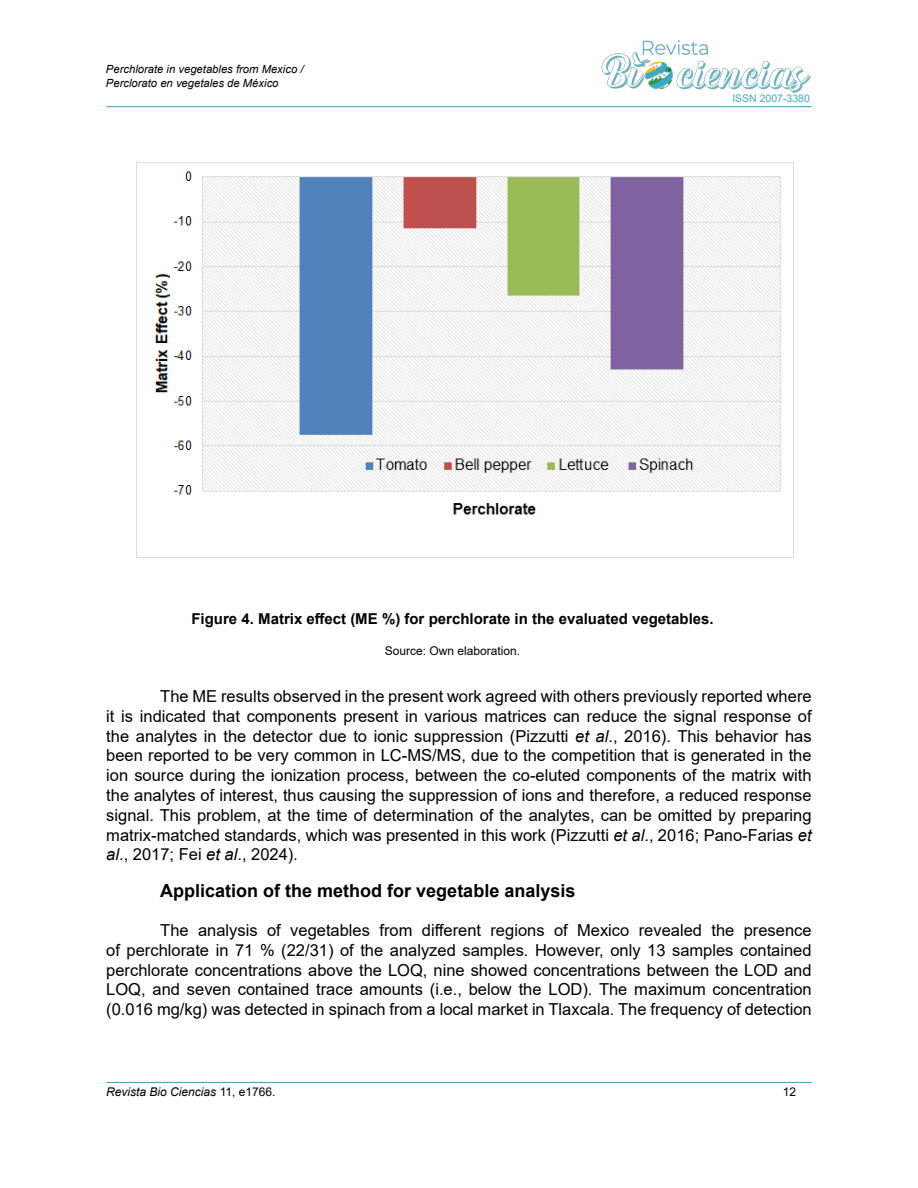
<style>
.page{position:relative;width:918px;height:1188px;background:#fff}
.page>*{position:absolute;margin:0;border:0;box-sizing:border-box;transform-origin:0 0}
.t1{font:700 18px "Arial";color:#000}
.t2{font:16.5px/19.8px "Arial";color:#000;text-align:justify}
.t3{font:700 15px "Arial";color:#000}
.t4{font:italic 12px "Arial";color:#000}
.t5{font:12px "Arial";color:#000}
.t6{font:italic 11.25px/13.5px "Arial";color:#000}
.t7{font:10.5px "Arial";color:#44aac5}
.s1{font-style:italic}
.s2{font-family:"Times New Roman"}
.s3{font-style:normal}
</style>
<div class="page">
<hr style="left:106px;top:106px;width:706px;height:1px;background:#44aac5">
<hr style="left:106px;top:1082px;width:706px;height:1px;background:#44aac5">
<img style="left:601px;top:40px;width:211px;height:68px">
<img style="left:136px;top:163px;width:658px;height:395px">
<p class="t6" style="left:106px;top:62px;width:199px">Perchlorate in vegetables from Mexico /<br>Perclorato en vegetales de México</p>
<p class="t7" style="left:732px;top:91px;width:79px">ISSN 2007-3380</p>
<p class="t3" style="left:191px;top:608px;width:524px">Figure 4. Matrix effect (ME %) for perchlorate in the evaluated vegetables.</p>
<p class="t5" style="left:385px;top:643px;width:137px">Source: Own elaboration.</p>
<p class="t2" style="left:106px;top:686px;width:707px;text-indent:54px">The ME results observed in the present work agreed with others previously reported where it is indicated that components present in various matrices can reduce the signal response of the analytes in the detector due to ionic suppression (Pizzutti <span class="s1">et al</span>., 2016). This behavior has been reported to be very common in LC-MS/MS, due to the competition that is generated in the ion source during the ionization process, between the co-eluted components of the matrix with the analytes of interest, thus causing the suppression of ions and therefore, a reduced response signal. This problem, at the time of determination of the analytes, can be omitted by preparing matrix-matched standards, which was presented in this work (Pizzutti <span class="s1">et al</span>., 2016; Pano-Farias <span class="s1">et al</span>., 2017; Fei <span class="s1">et al</span>., 2024)<span class="s2">.</span></p>
<p class="t1" style="left:160px;top:878px;width:417px">Application of the method for vegetable analysis</p>
<p class="t2" style="left:106px;top:920px;width:707px;text-indent:54px">The analysis of vegetables from different regions of Mexico revealed the presence of perchlorate in 71 % (22/31) of the analyzed samples. However, only 13 samples contained perchlorate concentrations above the LOQ, nine showed concentrations between the LOD and LOQ, and seven contained trace amounts (i.e., below the LOD). The maximum concentration (0.016 mg/kg) was detected in spinach from a local market in Tlaxcala. The frequency of detection</p>
<p class="t4" style="left:106px;top:1084px;width:171px">Revista Bio Ciencias <span class="s3">11, e1766.</span></p>
<p class="t5" style="left:783px;top:1083px;width:15px">12</p>
</div>
